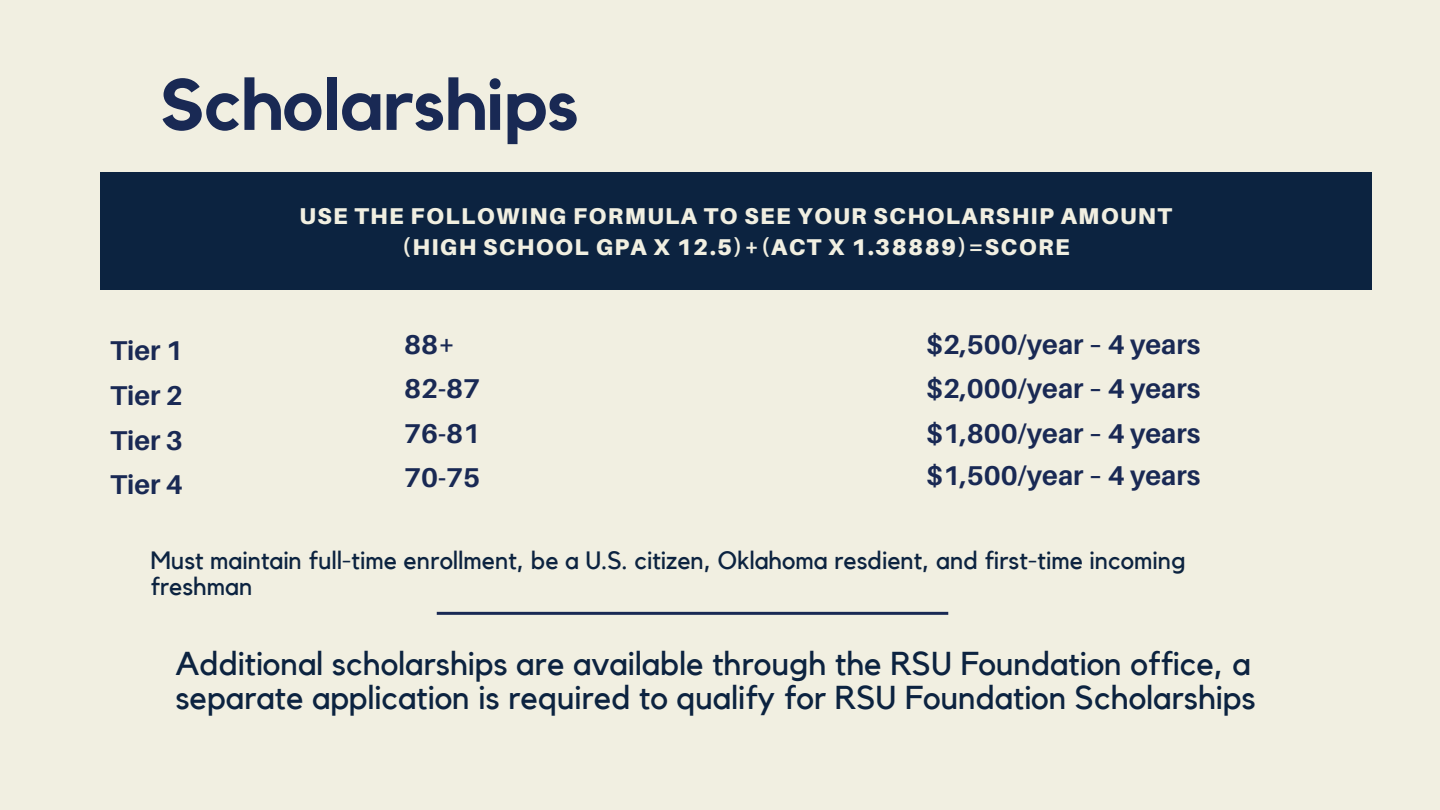
<style>
.page{position:relative;width:1440px;height:810px;background:#f1efe1}
.page>*{position:absolute;margin:0;border:0;box-sizing:border-box;transform-origin:0 0}
.t1{font:700 72px "Kollektif";color:#192954}
.t2{font:33px/34.5px "Kollektif";color:#0c2340}
.t3{font:700 27.2px/44.6px "Aileron";color:#192954;text-align:justify}
.t4{font:25px/26.2px "Kollektif";color:#0c2340}
.t5{font:900 22.9px/31.5px "Aileron";letter-spacing:.06em;color:#f1efe1;text-align:center}
</style>
<div class="page">
<div style="left:100px;top:172px;width:1271px;height:118px;background:#0c2340"></div>
<hr style="left:437px;top:612px;width:511px;height:3px;background:#192954">
<h1 class="t1" style="left:160px;top:72px;width:420px">Scholarships</h1>
<p class="t3" style="left:110px;top:328px;width:74px">Tier 1<br>Tier 2<br>Tier 3<br>Tier 4</p>
<p class="t5" style="left:300px;top:199px;width:874px">USE THE FOLLOWING FORMULA TO SEE YOUR SCHOLARSHIP AMOUNT (HIGH SCHOOL GPA X 12.5)+(ACT X 1.38889)=SCORE</p>
<p class="t3" style="left:404px;top:321px;width:53px">88+</p>
<p class="t3" style="left:926px;top:321px;width:276px">$2,500/year – 4 years</p>
<p class="t3" style="left:404px;top:366px;width:78px">82-87</p>
<p class="t3" style="left:926px;top:366px;width:276px">$2,000/year – 4 years</p>
<p class="t3" style="left:404px;top:411px;width:78px">76-81</p>
<p class="t3" style="left:926px;top:411px;width:276px">$1,800/year – 4 years</p>
<p class="t3" style="left:404px;top:455px;width:78px">70-75</p>
<p class="t3" style="left:926px;top:452px;width:276px">$1,500/year – 4 years</p>
<p class="t4" style="left:150px;top:548px;width:1037px">Must maintain full-time enrollment, be a U.S. citizen, Oklahoma resdient, and first-time incoming freshman</p>
<p class="t2" style="left:175px;top:647px;width:1082px">Additional scholarships are available through the RSU Foundation office, a separate application is required to qualify for RSU Foundation Scholarships</p>
</div>
